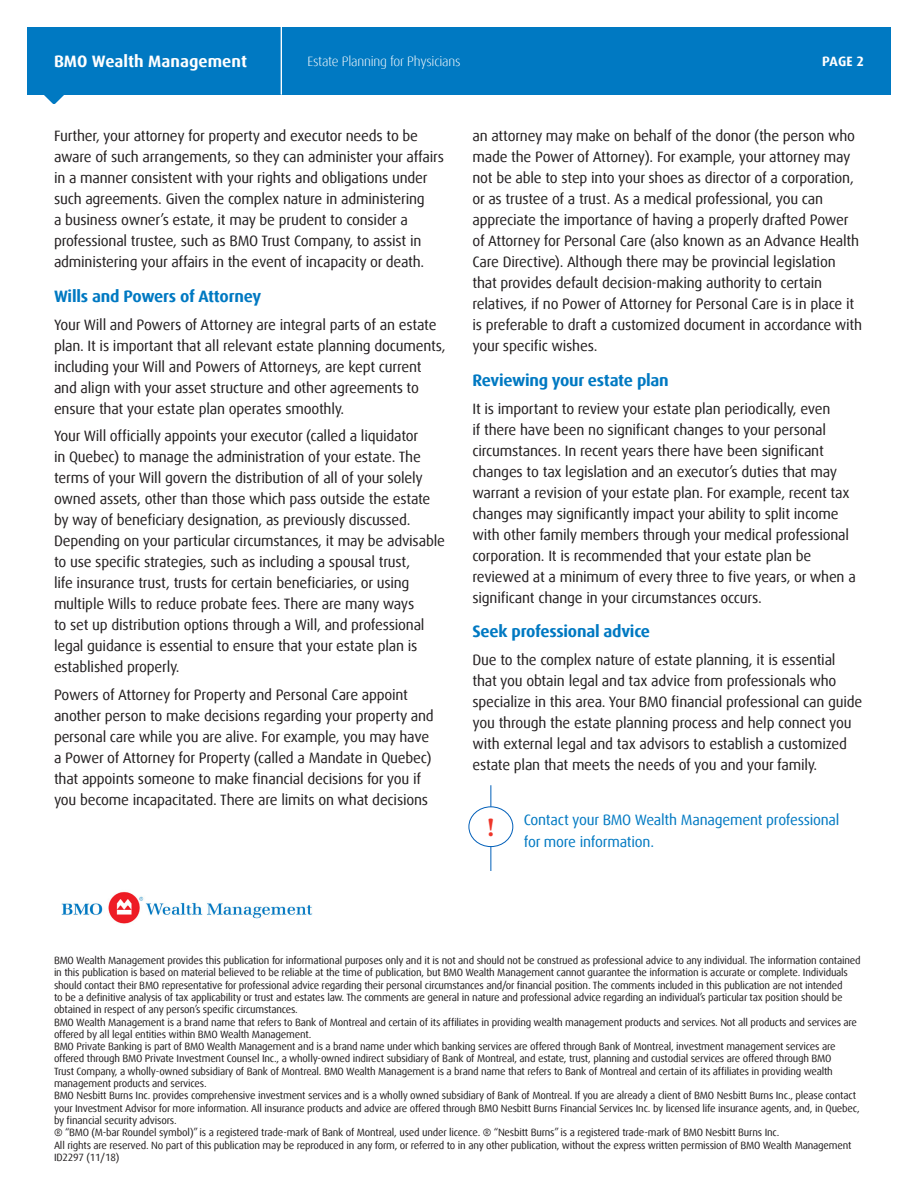
<style>
.page{position:relative;width:918px;height:1188px;background:#fff}
.page>*{position:absolute;margin:0;border:0;box-sizing:border-box;transform-origin:0 0}
.t1{font:700 26.25px "Minion Pro";color:#ee3529}
.Body_Copy{font:700 16.5px "Dax Offc Pro";letter-spacing:-.015em;color:#0079c2}
.t2{font:700 16.5px "Dax Offc Pro";color:#fff}
.Body_Copy-2{font:15px/21px "Dax Offc Pro";letter-spacing:-.015em;color:#231f20}
.Body_Copy-3{font:15px/21.8px "Dax Offc Pro";letter-spacing:-.015em;color:#0079c2}
.t3{font:300 13.5px "Dax Offc Pro";letter-spacing:-.02em;color:#fff}
.Product_Name{font:700 13.5px "Dax Offc Pro";color:#fff}
.Legal_7_5_9_Black{font:10.5px/12.3px "Dax Offc Pro";letter-spacing:-.02em;color:#231f20}
</style>
<div class="page">
<img style="left:61px;top:891px;width:252px;height:33px">
<div style="left:27px;top:27px;width:864px;height:67px;background:#0079c2"></div>
<svg style="left:43px;top:94px;width:22px;height:10px"></svg>
<hr style="left:281px;top:27px;width:1px;height:67px;background:#fff">
<hr style="left:490px;top:785px;width:1px;height:86px;background:#005fb9">
<div style="left:469px;top:807px;width:44px;height:40px;background:#fff;border-radius:50%"></div>
<div style="left:469px;top:806px;width:44px;height:41px;border:1px solid #005fb9;border-radius:50%"></div>
<p class="t2" style="left:54px;top:51px;width:195px">BMO Wealth Management</p>
<p class="t3" style="left:308px;top:53px;width:155px">Estate Planning for Physicians</p>
<p class="Product_Name" style="left:822px;top:53px;width:43px">PAGE 2</p>
<p class="Body_Copy-2" style="left:54px;top:126px;width:391px">Further, your attorney for property and executor needs to be aware of such arrangements, so they can administer your affairs in a manner consistent with your rights and obligations under such agreements. Given the complex nature in administering<br>a business owner’s estate, it may be prudent to consider a professional trustee, such as BMO Trust Company, to assist in administering your affairs in the event of incapacity or death.</p>
<p class="Body_Copy" style="left:54px;top:285px;width:209px">Wills and Powers of Attorney</p>
<p class="Body_Copy-2" style="left:54px;top:314px;width:393px">Your Will and Powers of Attorney are integral parts of an estate plan. It is important that all relevant estate planning documents, including your Will and Powers of Attorneys, are kept current and align with your asset structure and other agreements to ensure that your estate plan operates smoothly.</p>
<p class="Body_Copy-2" style="left:54px;top:426px;width:392px">Your Will officially appoints your executor (called a liquidator<br>in Quebec) to manage the administration of your estate. The terms of your Will govern the distribution of all of your solely owned assets, other than those which pass outside the estate by way of beneficiary designation, as previously discussed.<br>Depending on your particular circumstances, it may be advisable to use specific strategies, such as including a spousal trust,<br>life insurance trust, trusts for certain beneficiaries, or using multiple Wills to reduce probate fees. There are many ways<br>to set up distribution options through a Will, and professional legal guidance is essential to ensure that your estate plan is established properly.</p>
<p class="Body_Copy-2" style="left:54px;top:684px;width:381px">Powers of Attorney for Property and Personal Care appoint another person to make decisions regarding your property and personal care while you are alive. For example, you may have a Power of Attorney for Property (called a Mandate in Quebec) that appoints someone to make financial decisions for you if you become incapacitated. There are limits on what decisions</p>
<p class="Body_Copy-2" style="left:472px;top:126px;width:391px">an attorney may make on behalf of the donor (the person who made the Power of Attorney). For example, your attorney may not be able to step into your shoes as director of a corporation, or as trustee of a trust. As a medical professional, you can appreciate the importance of having a properly drafted Power of Attorney for Personal Care (also known as an Advance Health Care Directive). Although there may be provincial legislation that provides default decision-making authority to certain relatives, if no Power of Attorney for Personal Care is in place it is preferable to draft a customized document in accordance with your specific wishes.</p>
<p class="Body_Copy" style="left:472px;top:369px;width:198px">Reviewing your estate plan</p>
<p class="Body_Copy-2" style="left:472px;top:398px;width:385px">It is important to review your estate plan periodically, even<br>if there have been no significant changes to your personal circumstances. In recent years there have been significant changes to tax legislation and an executor’s duties that may warrant a revision of your estate plan. For example, recent tax changes may significantly impact your ability to split income with other family members through your medical professional corporation. It is recommended that your estate plan be reviewed at a minimum of every three to five years, or when a significant change in your circumstances occurs.</p>
<p class="Body_Copy" style="left:472px;top:621px;width:179px">Seek professional advice</p>
<p class="Body_Copy-2" style="left:472px;top:649px;width:391px">Due to the complex nature of estate planning, it is essential that you obtain legal and tax advice from professionals who specialize in this area. Your BMO financial professional can guide you through the estate planning process and help connect you with external legal and tax advisors to establish a customized estate plan that meets the needs of you and your family.</p>
<p class="t1" style="left:487px;top:809px;width:9px">!</p>
<p class="Body_Copy-3" style="left:524px;top:809px;width:317px">Contact your BMO Wealth Management professional for more information.</p>
<p class="Legal_7_5_9_Black" style="left:54px;top:954px;width:808px">BMO Wealth Management provides this publication for informational purposes only and it is not and should not be construed as professional advice to any individual. The information contained in this publication is based on material believed to be reliable at the time of publication, but BMO Wealth Management cannot guarantee the information is accurate or complete. Individuals should contact their BMO representative for professional advice regarding their personal circumstances and/or financial position. The comments included in this publication are not intended<br>to be a definitive analysis of tax applicability or trust and estates law. The comments are general in nature and professional advice regarding an individual’s particular tax position should be obtained in respect of any person’s specific circumstances.</p>
<p class="Legal_7_5_9_Black" style="left:54px;top:1016px;width:805px">BMO Wealth Management is a brand name that refers to Bank of Montreal and certain of its affiliates in providing wealth management products and services. Not all products and services are offered by all legal entities within BMO Wealth Management.</p>
<p class="Legal_7_5_9_Black" style="left:54px;top:1040px;width:783px">BMO Private Banking is part of BMO Wealth Management and is a brand name under which banking services are offered through Bank of Montreal, investment management services are offered through BMO Private Investment Counsel Inc., a wholly-owned indirect subsidiary of Bank of Montreal, and estate, trust, planning and custodial services are offered through BMO Trust Company, a wholly-owned subsidiary of Bank of Montreal. BMO Wealth Management is a brand name that refers to Bank of Montreal and certain of its affiliates in providing wealth management products and services.</p>
<p class="Legal_7_5_9_Black" style="left:54px;top:1090px;width:807px">BMO Nesbitt Burns Inc. provides comprehensive investment services and is a wholly owned subsidiary of Bank of Montreal. If you are already a client of BMO Nesbitt Burns Inc., please contact your Investment Advisor for more information. All insurance products and advice are offered through BMO Nesbitt Burns Financial Services Inc. by licensed life insurance agents, and, in Quebec, by financial security advisors.</p>
<p class="Legal_7_5_9_Black" style="left:54px;top:1126px;width:727px">® “BMO (M-bar Roundel symbol)” is a registered trade-mark of Bank of Montreal, used under licence. ® “Nesbitt Burns” is a registered trade-mark of BMO Nesbitt Burns Inc.</p>
<p class="Legal_7_5_9_Black" style="left:54px;top:1139px;width:799px">All rights are reserved. No part of this publication may be reproduced in any form, or referred to in any other publication, without the express written permission of BMO Wealth Management<br>ID2297 (11/18)</p>
</div>
